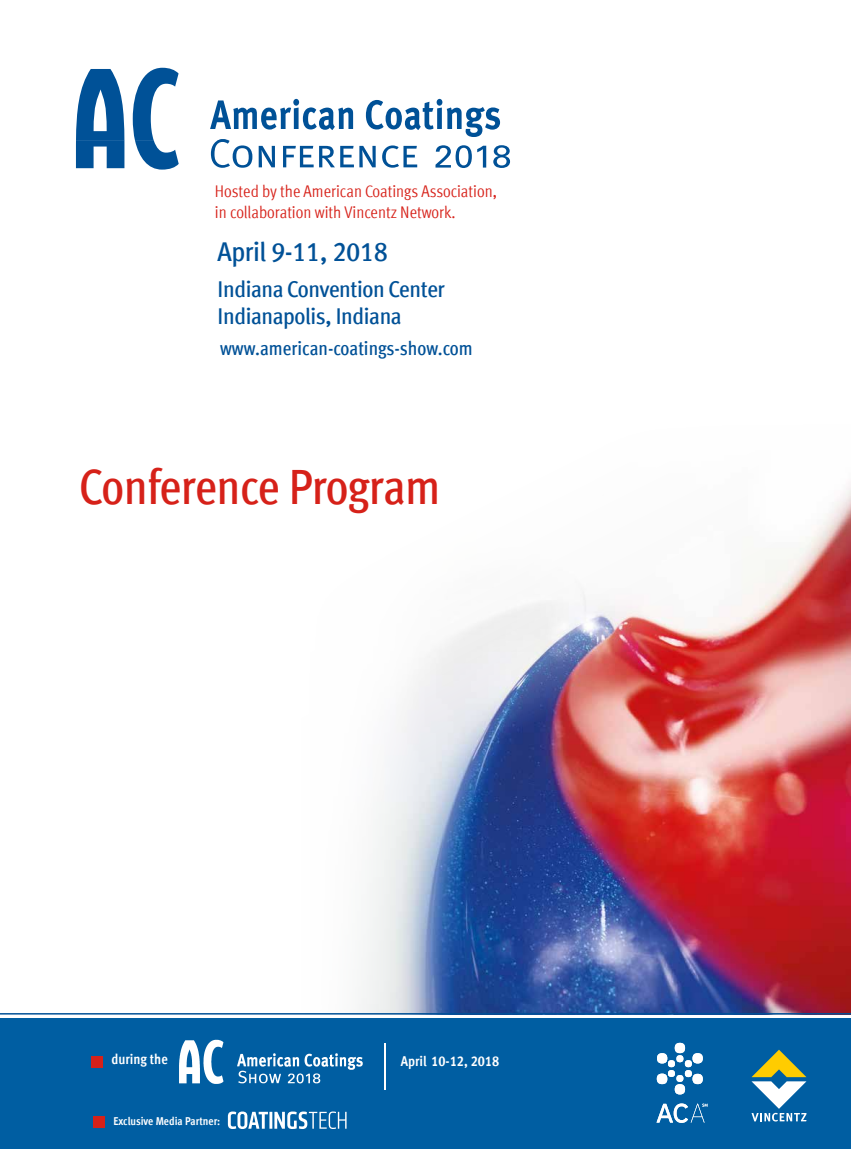
<style>
.page{position:relative;width:851px;height:1149px;background:#fff}
.page>*{position:absolute;margin:0;border:0;box-sizing:border-box;transform-origin:0 0}
.t1{font:500 condensed 49.5px "Meta Offc";letter-spacing:-.015em;color:#d62119}
.t2{font:500 condensed 27px "Meta Offc";letter-spacing:-.015em;color:#005197;scale:1.05 1}
.t3{font:500 condensed 22.8px/27px "Meta Offc";letter-spacing:-.015em;color:#005197;scale:1.05 1}
.t4{font:500 condensed 19.5px "Meta Offc";color:#005197}
.t5{font:condensed 16.8px/20.5px "Meta Offc";color:#d7231b}
.t6{font:700 condensed 14.25px "Meta Offc";color:#fff}
.t7{font:700 condensed 11.4px "Meta Offc";letter-spacing:-.005em;color:#fff}
</style>
<div class="page">
<div style="left:0;top:1017px;width:850px;height:131px;background:#005ea2"></div>
<img style="left:359px;top:486px;width:491px;height:526px">
<svg style="left:751px;top:1049px;width:55px;height:72px"></svg>
<hr style="left:384px;top:1043px;width:1px;height:46px;background:#fff">
<div style="left:92px;top:1055px;width:11px;height:11px;background:#d62119"></div>
<div style="left:93px;top:1115px;width:11px;height:11px;background:#d62119"></div>
<hr style="left:0;top:1012px;width:850px;height:2px;background:#005197">
<img style="left:656px;top:1042px;width:51px;height:80px">
<svg style="left:76px;top:68px;width:434px;height:101px"></svg>
<img style="left:203px;top:1039px;width:20px;height:44px">
<svg style="left:228px;top:1111px;width:118px;height:17px"></svg>
<p class="t5" style="left:215px;top:181px;width:283px">Hosted by the American Coatings Association, in collaboration with Vincentz Network.</p>
<h2 class="t2" style="left:217px;top:236px;width:164px">April 9-11, 2018</h2>
<h3 class="t3" style="left:217px;top:275px;width:218px">Indiana Convention Center<br>Indianapolis, Indiana</h3>
<p class="t4" style="left:220px;top:336px;width:254px">www.american-coatings-show.com</p>
<h1 class="t1" style="left:79px;top:458px;width:363px">Conference Program</h1>
<p class="t6" style="left:111px;top:1050px;width:58px">during the</p>
<p class="t6" style="left:400px;top:1051px;width:100px">April 10-12, 2018</p>
<p class="t7" style="left:113px;top:1113px;width:108px">Exclusive Media Partner:</p>
</div>
